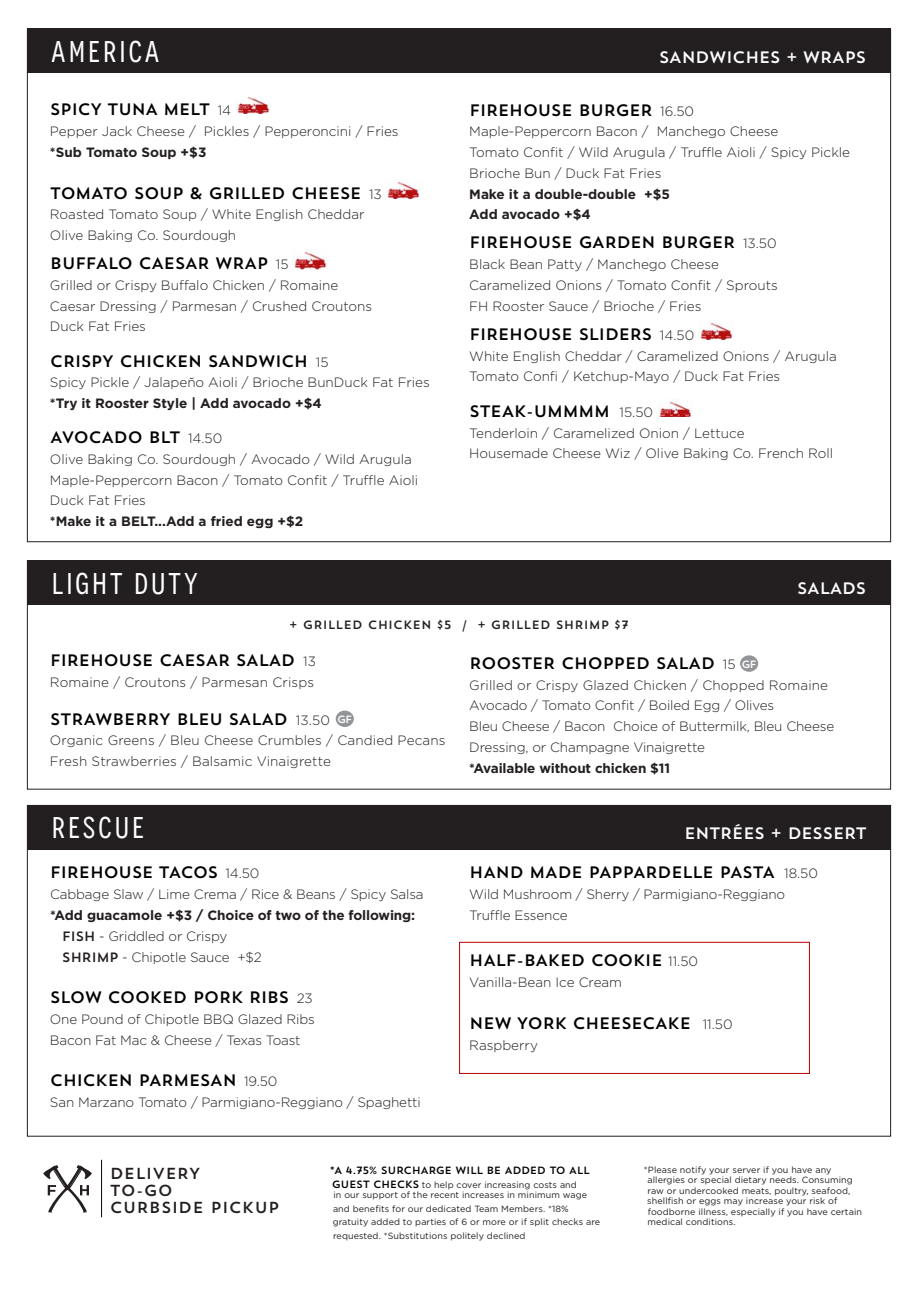
<style>
.page{position:relative;width:918px;height:1296px;background:#fff}
.page>*{position:absolute;margin:0;border:0;box-sizing:border-box;transform-origin:0 0}
.t1{font:condensed 30px "Novecento";letter-spacing:.1em;color:#fff}
.t2{font:16.5px "Trend Sans One";letter-spacing:-.05em;color:#000}
.t3{font:16.5px "Trend Sans One";letter-spacing:-.05em;color:#fff}
.t4{font:15.9px "Trend Sans One";color:#231f20}
.t5{font:300 13.5px/20.9px "Gotham";color:#231f20}
.t6{font:700 13.5px "Gotham";color:#231f20}
.t7{font:12px "Trend Sans One";color:#231f20}
.t8{font:10.5px "Trend Sans One";letter-spacing:-.05em;color:#000}
.t9{font:10.5px "Trend Sans One";color:#fff}
.t10{font:9px/10.5px "Gotham";letter-spacing:.01em;color:#231f20}
.s1{font-family:"Gotham";font-weight:300;font-size:13.5px;color:#231f20}
.s2{font-family:"Trend Sans One";font-weight:400}
.s3{font-weight:700}
.s4{font-family:"Trend Sans One";font-size:10.5px;color:#000}
</style>
<div class="page">
<div style="left:27px;top:29px;width:864px;height:44px;background:#231f20"></div>
<img style="left:235px;top:97px;width:35px;height:17px">
<img style="left:387px;top:179px;width:33px;height:20px">
<img style="left:294px;top:250px;width:33px;height:19px">
<img style="left:700px;top:321px;width:33px;height:19px">
<img style="left:658px;top:399px;width:34px;height:18px">
<div style="left:27px;top:561px;width:864px;height:44px;background:#231f20"></div>
<div style="left:27px;top:805px;width:864px;height:44px;background:#231f20"></div>
<div style="left:27px;top:561px;width:864px;height:229px;border:1px solid #231f20"></div>
<div style="left:740px;top:655px;width:18px;height:17px;background:#939598;border-radius:50%"></div>
<div style="left:459px;top:942px;width:351px;height:132px;border:1px solid #ba0000"></div>
<div style="left:336px;top:711px;width:18px;height:16px;background:#939598;border-radius:50%"></div>
<svg style="left:43px;top:1165px;width:49px;height:48px"></svg>
<hr style="left:101px;top:1160px;width:1px;height:57px;background:#040503">
<p class="t1" style="left:51px;top:34px;width:110px">AMERICA</p>
<p class="t3" style="left:659px;top:46px;width:209px">SANDWICHES + WRAPS</p>
<p class="t2" style="left:50px;top:99px;width:183px">SPICY TUNA MELT <span class="s1">14</span></p>
<p class="t5" style="left:50px;top:121px;width:350px">Pepper Jack Cheese / Pickles / Pepperoncini / Fries</p>
<p class="t6" style="left:50px;top:143px;width:158px">*Sub Tomato Soup +$3</p>
<p class="t2" style="left:50px;top:182px;width:333px">TOMATO SOUP &amp; GRILLED CHEESE <span class="s1">13</span></p>
<p class="t5" style="left:50px;top:204px;width:316px">Roasted Tomato Soup / White English Cheddar</p>
<p class="t5" style="left:50px;top:225px;width:188px">Olive Baking Co. Sourdough</p>
<p class="t2" style="left:50px;top:253px;width:240px">BUFFALO CAESAR WRAP <span class="s1">15</span></p>
<p class="t5" style="left:50px;top:274px;width:290px">Grilled or Crispy Buffalo Chicken / Romaine</p>
<p class="t5" style="left:50px;top:295px;width:324px">Caesar Dressing / Parmesan / Crushed Croutons</p>
<p class="t5" style="left:50px;top:316px;width:98px">Duck Fat Fries</p>
<p class="t2" style="left:50px;top:350px;width:280px">CRISPY CHICKEN SANDWICH <span class="s1">15</span></p>
<p class="t5" style="left:50px;top:372px;width:381px">Spicy Pickle / Jalapeño Aioli / Brioche BunDuck Fat Fries</p>
<p class="t6" style="left:50px;top:394px;width:273px">*Try it Rooster Style | Add avocado +$4</p>
<p class="t2" style="left:50px;top:427px;width:174px">AVOCADO BLT <span class="s1">14.50</span></p>
<p class="t5" style="left:50px;top:448px;width:363px">Olive Baking Co. Sourdough / Avocado / Wild Arugula</p>
<p class="t5" style="left:50px;top:469px;width:370px">Maple-Peppercorn Bacon / Tomato Confit / Truffle Aioli</p>
<p class="t5" style="left:50px;top:490px;width:98px">Duck Fat Fries</p>
<p class="t6" style="left:50px;top:512px;width:255px">*Make it a BELT...Add a fried egg +$2</p>
<p class="t1" style="left:52px;top:566px;width:148px">LIGHT DUTY</p>
<p class="t2" style="left:469px;top:99px;width:226px">FIREHOUSE BURGER <span class="s1">16.50</span></p>
<p class="t5" style="left:469px;top:121px;width:311px">Maple-Peppercorn Bacon / Manchego Cheese</p>
<p class="t5" style="left:469px;top:142px;width:382px">Tomato Confit / Wild Arugula / Truffle Aioli / Spicy Pickle</p>
<p class="t5" style="left:469px;top:162px;width:194px">Brioche Bun / Duck Fat Fries</p>
<p class="t6" style="left:469px;top:185px;width:202px">Make it a double-double +$5</p>
<p class="t6" style="left:469px;top:206px;width:123px">Add avocado +$4</p>
<p class="t2" style="left:469px;top:232px;width:309px">FIREHOUSE GARDEN BURGER <span class="s1">13.50</span></p>
<p class="t5" style="left:469px;top:254px;width:251px">Black Bean Patty / Manchego Cheese</p>
<p class="t5" style="left:469px;top:274px;width:310px">Caramelized Onions / Tomato Confit / Sprouts</p>
<p class="t5" style="left:469px;top:295px;width:234px">FH Rooster Sauce / Brioche / Fries</p>
<p class="t2" style="left:469px;top:323px;width:226px">FIREHOUSE SLIDERS <span class="s1">14.50</span></p>
<p class="t5" style="left:469px;top:345px;width:369px">White English Cheddar / Caramelized Onions / Arugula<br>Tomato Confi / Ketchup-Mayo / Duck Fat Fries</p>
<p class="t2" style="left:469px;top:401px;width:185px">STEAK-UMMMM <span class="s1">15.50</span></p>
<p class="t5" style="left:469px;top:422px;width:277px">Tenderloin / Caramelized Onion / Lettuce</p>
<p class="t5" style="left:469px;top:443px;width:365px">Housemade Cheese Wiz / Olive Baking Co. French Roll</p>
<p class="t3" style="left:797px;top:578px;width:71px">SALADS</p>
<p class="t7" style="left:289px;top:617px;width:341px">+ GRILLED CHICKEN $5 / + GRILLED SHRIMP $7</p>
<p class="t2" style="left:50px;top:650px;width:268px">FIREHOUSE CAESAR SALAD <span class="s1">13</span></p>
<p class="t5" style="left:50px;top:671px;width:266px">Romaine / Croutons / Parmesan Crisps</p>
<p class="t2" style="left:50px;top:708px;width:282px">STRAWBERRY BLEU SALAD <span class="s1">13.50</span></p>
<p class="t5" style="left:50px;top:730px;width:397px">Organic Greens / Bleu Cheese Crumbles / Candied Pecans</p>
<p class="t5" style="left:50px;top:750px;width:282px">Fresh Strawberries / Balsamic Vinaigrette</p>
<p class="t9" style="left:337px;top:712px;width:17px">GF</p>
<p class="t1" style="left:52px;top:810px;width:94px">RESCUE</p>
<p class="t2" style="left:50px;top:862px;width:211px">FIREHOUSE TACOS <span class="s1">14.50</span></p>
<p class="t5" style="left:50px;top:883px;width:375px">Cabbage Slaw / Lime Crema / Rice &amp; Beans / Spicy Salsa</p>
<p class="t6" style="left:50px;top:906px;width:367px">*Add guacamole +$3 / Choice of two of the following:</p>
<p class="t5" style="left:62px;top:925px;width:167px"><span class="s2">FISH</span> - Griddled or Crispy</p>
<p class="t5" style="left:62px;top:946px;width:201px"><span class="s2">SHRIMP</span> - Chipotle Sauce +$2</p>
<p class="t2" style="left:50px;top:987px;width:264px">SLOW COOKED PORK RIBS <span class="s1">23</span></p>
<p class="t5" style="left:50px;top:1008px;width:266px">One Pound of Chipotle BBQ Glazed Ribs</p>
<p class="t5" style="left:50px;top:1029px;width:252px">Bacon Fat Mac &amp; Cheese / Texas Toast</p>
<p class="t2" style="left:50px;top:1070px;width:229px">CHICKEN PARMESAN <span class="s1">19.50</span></p>
<p class="t5" style="left:50px;top:1091px;width:372px">San Marzano Tomato / Parmigiano-Reggiano / Spaghetti</p>
<p class="t2" style="left:469px;top:652px;width:268px">ROOSTER CHOPPED SALAD <span class="s1">15</span></p>
<p class="t9" style="left:741px;top:657px;width:17px">GF</p>
<p class="t5" style="left:469px;top:674px;width:360px">Grilled or Crispy Glazed Chicken / Chopped Romaine</p>
<p class="t5" style="left:469px;top:695px;width:306px">Avocado / Tomato Confit / Boiled Egg / Olives</p>
<p class="t5" style="left:469px;top:716px;width:366px">Bleu Cheese / Bacon Choice of Buttermilk, Bleu Cheese<br>Dressing, or Champagne Vinaigrette<br><span class="s3">*Available without chicken $11</span></p>
<p class="t3" style="left:684px;top:823px;width:185px">ENTRÉES + DESSERT</p>
<p class="t2" style="left:469px;top:862px;width:350px">HAND MADE PAPPARDELLE PASTA <span class="s1">18.50</span></p>
<p class="t5" style="left:469px;top:883px;width:317px">Wild Mushroom / Sherry / Parmigiano-Reggiano</p>
<p class="t5" style="left:469px;top:904px;width:100px">Truffle Essence</p>
<p class="t2" style="left:469px;top:950px;width:230px">HALF-BAKED COOKIE <span class="s1">11.50</span></p>
<p class="t5" style="left:469px;top:971px;width:154px">Vanilla-Bean Ice Cream</p>
<p class="t2" style="left:469px;top:1012px;width:265px">NEW YORK CHEESECAKE <span class="s1">11.50</span></p>
<p class="t5" style="left:469px;top:1034px;width:70px">Raspberry</p>
<p class="t4" style="left:110px;top:1163px;width:92px">DELIVERY</p>
<p class="t4" style="left:110px;top:1180px;width:65px">TO-GO</p>
<p class="t4" style="left:110px;top:1197px;width:171px">CURBSIDE PICKUP</p>
<p class="t8" style="left:329px;top:1164px;width:262px">*A 4.75% SURCHARGE WILL BE ADDED TO ALL</p>
<p class="t10" style="left:332px;top:1179px;width:257px"><span class="s4">GUEST CHECKS</span> to help cover increasing costs and<br>in our support of the recent increases in minimum wage</p>
<p class="t10" style="left:333px;top:1201px;width:269px;line-height:13.5px">and benefits for our dedicated Team Members. *18% gratuity added to parties of 6 or more or if split checks are requested. *Substitutions politely declined</p>
<p class="t10" style="left:647px;top:1164px;width:216px;text-indent:-3px">*Please notify your server if you have any allergies or special dietary needs. Consuming raw or undercooked meats, poultry, seafood, shellfish or eggs may increase your risk of foodborne illness, especially if you have certain medical conditions.</p>
</div>
